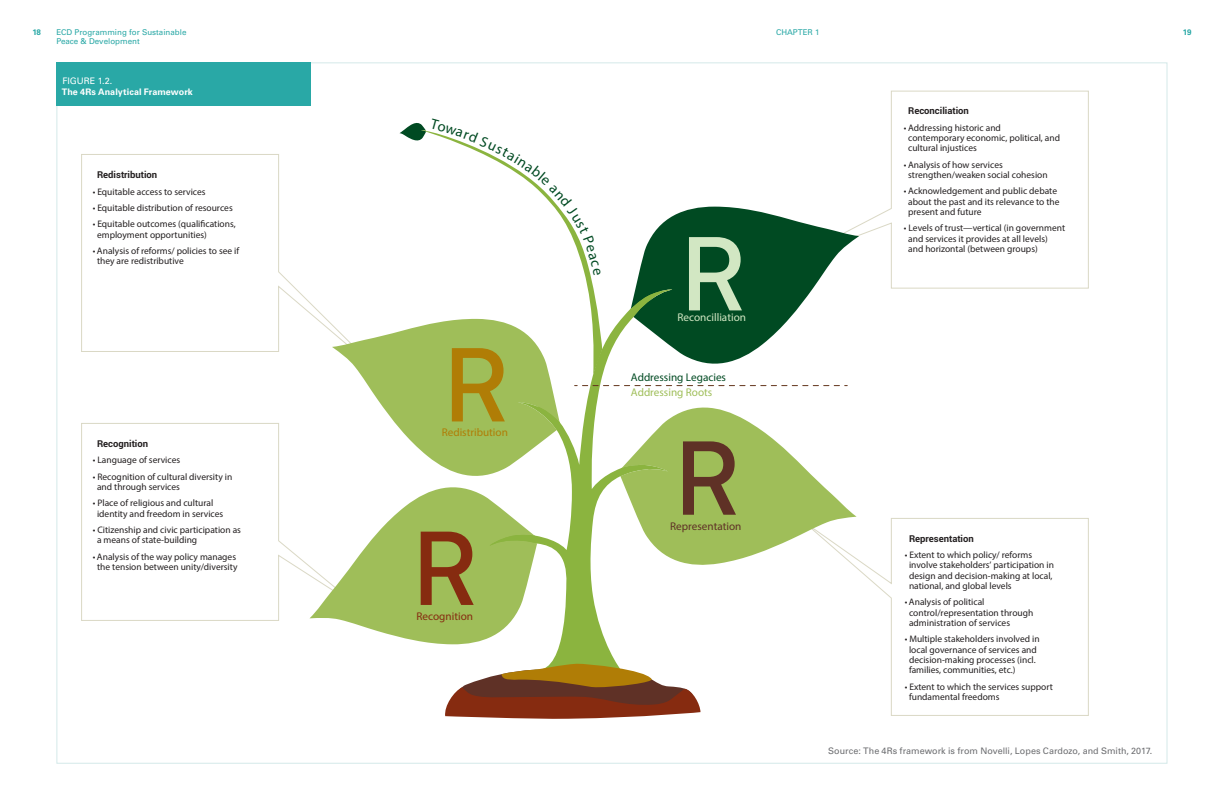
<style>
.page{position:relative;width:1224px;height:792px;background:#fff}
.page>*{position:absolute;margin:0;border:0;box-sizing:border-box;transform-origin:0 0}
.t1{font:600 11.2px "San Francisco Text";color:#004a22}
.t2{font:600 11.2px "San Francisco Text";color:#9fbe59}
.t3{font:11.2px "San Francisco Text";color:#d2e7c3}
.t4{font:11.2px "San Francisco Text";color:#5f3126}
.t5{font:11.2px "San Francisco Text";color:#b07d06}
.t6{font:11.2px "San Francisco Text";color:#862b10}
.t7{font:300 9.5px/10.3px "San Francisco Text";color:#231f20}
.t8{font:700 9.5px "Roboto";color:#231f20}
.t9{font:9px "Univers LT Std";color:#6c6d70}
.t10{font:700 9px "Univers LT Std";letter-spacing:.005em;color:#fff}
.t11{font:9px "Univers LT Std";color:#fff}
.t12{font:8px/9.6px "Univers LT Std";color:#29a8a6}
.t13{font:700 8px "Univers LT Std";color:#29a8a6}
</style>
<div class="page">
<svg style="left:856px;top:518px;width:233px;height:198px"></svg>
<svg style="left:81px;top:423px;width:229px;height:198px"></svg>
<svg style="left:81px;top:154px;width:246px;height:198px"></svg>
<svg style="left:859px;top:90px;width:230px;height:199px"></svg>
<svg style="left:550px;top:309px;width:143px;height:355px"></svg>
<svg style="left:445px;top:664px;width:256px;height:55px"></svg>
<svg style="left:620px;top:402px;width:237px;height:166px;fill:#9fbe59"></svg>
<svg style="left:619px;top:465px;width:50px;height:11px"></svg>
<svg style="left:630px;top:207px;width:229px;height:164px"></svg>
<svg style="left:683px;top:441px;width:53px;height:74px;background:#7c723d"></svg>
<svg style="left:310px;top:319px;width:250px;height:326px"></svg>
<svg style="left:575px;top:385px;width:264px;height:1px"></svg>
<svg style="left:420px;top:276px;width:182px;height:98px"></svg>
<div style="left:56px;top:62px;width:255px;height:44px;background:#29a8a6"></div>
<svg style="left:400px;top:123px;width:191px;height:153px"></svg>
<p class="t13" style="left:32px;top:27px;width:10px">18</p>
<p class="t12" style="left:56px;top:27px;width:132px">ECD Programming for Sustainable<br>Peace &amp; Development</p>
<p class="t12" style="left:776px;top:27px;width:7px">chapter</p>
<p class="t12" style="left:815px;top:27px;width:6px">1</p>
<p class="t13" style="left:1183px;top:27px;width:10px">19</p>
<p class="t11" style="left:62px;top:75px;width:7px">Figure</p>
<p class="t11" style="left:98px;top:75px;width:16px">1.2.</p>
<p class="t10" style="left:62px;top:86px;width:133px">The 4Rs Analytical Framework</p>
<p class="t8" style="left:97px;top:168px;width:62px">Redistribution</p>
<p class="t7" style="left:93px;top:186px;width:114px">• Equitable access to services</p>
<p class="t7" style="left:93px;top:203px;width:142px">• Equitable distribution of resources</p>
<p class="t7" style="left:97px;top:219px;width:140px;text-indent:-4px">• Equitable outcomes (qualifications, employment opportunities)</p>
<p class="t7" style="left:97px;top:246px;width:144px;text-indent:-4px">• Analysis of reforms/ policies to see if they are redistributive</p>
<p class="t8" style="left:97px;top:437px;width:53px">Recognition</p>
<p class="t7" style="left:93px;top:455px;width:89px">• Language of services</p>
<p class="t7" style="left:97px;top:471px;width:137px;text-indent:-4px">• Recognition of cultural diversity in and through services</p>
<p class="t7" style="left:97px;top:498px;width:128px;text-indent:-4px">• Place of religious and cultural identity and freedom in services</p>
<p class="t7" style="left:97px;top:525px;width:146px;text-indent:-4px">• Citizenship and civic participation as a means of state-building</p>
<p class="t7" style="left:93px;top:551px;width:146px;text-align:center">• Analysis of the way policy manages the tension between unity/diversity</p>
<p class="t5" style="left:442px;top:426px;width:68px">Redistribution</p>
<p class="t6" style="left:416px;top:609px;width:58px">Recognition</p>
<p class="t3" style="left:677px;top:311px;width:70px">Reconcilliation</p>
<p class="t1" style="left:631px;top:371px;width:97px">Addressing Legacies</p>
<p class="t2" style="left:631px;top:386px;width:83px">Addressing Roots</p>
<p class="t4" style="left:670px;top:519px;width:73px">Representation</p>
<p class="t8" style="left:908px;top:104px;width:62px">Reconciliation</p>
<p class="t7" style="left:908px;top:122px;width:153px;text-indent:-4px">• Addressing historic and<br>contemporary economic, political, and cultural injustices</p>
<p class="t7" style="left:908px;top:159px;width:141px;text-indent:-4px">• Analysis of how services strengthen/weaken social cohesion</p>
<p class="t7" style="left:908px;top:186px;width:153px;text-indent:-4px">• Acknowledgement and public debate about the past and its relevance to the present and future</p>
<p class="t7" style="left:908px;top:223px;width:158px;text-indent:-4px">• Levels of trust—vertical (in government and services it provides at all levels) and horizontal (between groups)</p>
<p class="t8" style="left:909px;top:532px;width:66px">Representation</p>
<p class="t7" style="left:909px;top:550px;width:146px;text-indent:-4px">• Extent to which policy/ reforms involve stakeholders’ participation in design and decision-making at local, national, and global levels</p>
<p class="t7" style="left:909px;top:597px;width:126px;text-indent:-4px">• Analysis of political control/representation through administration of services</p>
<p class="t7" style="left:909px;top:634px;width:132px;text-indent:-4px">• Multiple stakeholders involved in local governance of services and decision-making processes (incl. families, communities, etc.)</p>
<p class="t7" style="left:909px;top:681px;width:145px;text-indent:-4px">• Extent to which the services support fundamental freedoms</p>
<p class="t9" style="left:828px;top:745px;width:326px">Source: The 4Rs framework is from Novelli, Lopes Cardozo, and Smith, 2017.</p>
</div>
